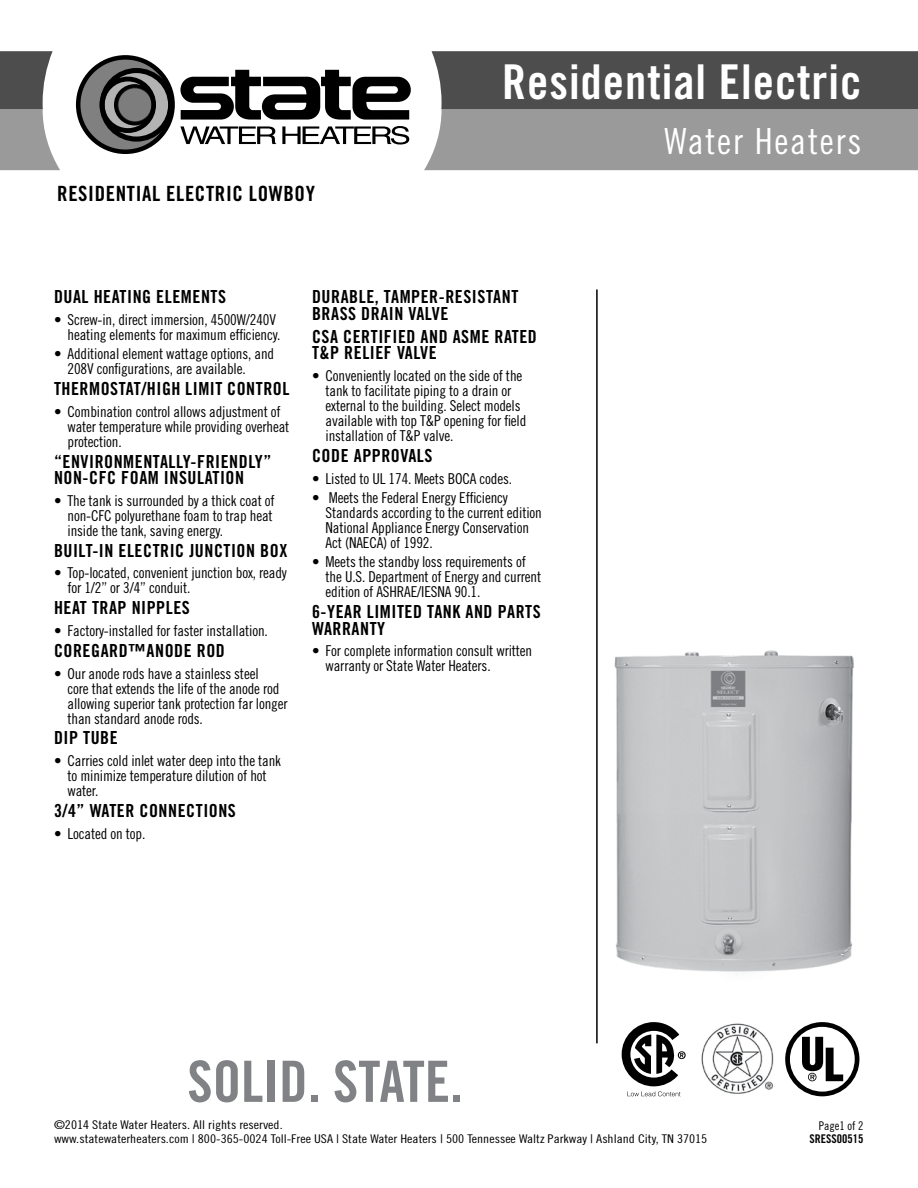
<style>
.page{position:relative;width:918px;height:1188px;background:#fff}
.page>*{position:absolute;margin:0;border:0;box-sizing:border-box;transform-origin:0 0}
.t1{font:57px "Trade Gothic LT Std Bd Cn 20";color:#808285}
.t2{font:48px "Trade Gothic LT Std Bd Cn 20";letter-spacing:.02em;color:#fff}
.t3{font:36px "Trade Gothic LT Std Cn 18";letter-spacing:.05em;color:#fff}
.t4{font:21px "Trade Gothic LT Std Bd Cn 20";letter-spacing:.03em;color:#000}
.t5{font:18px/16.5px "Trade Gothic LT Std Bd Cn 20";letter-spacing:.03em;color:#000}
.t6{font:15px/15px "Trade Gothic LT Std Cn 18";letter-spacing:-.01em;color:#000}
.t7{font:12px/13.5px "Trade Gothic LT Std Cn 18";color:#000;scale:1.14 1}
.t8{font:12px "Trade Gothic LT Std Bd Cn 20";color:#000}
.t9{font:12px "Trade Gothic LT Std Cn 18";color:#000}
</style>
<div class="page">
<svg style="left:0;top:51px;width:60px;height:119px"></svg>
<svg style="left:424px;top:51px;width:494px;height:119px;background:#787878"></svg>
<svg style="left:180px;top:70px;width:231px;height:50px"></svg>
<svg style="left:180px;top:126px;width:96px;height:18px"></svg>
<svg style="left:282px;top:126px;width:127px;height:19px"></svg>
<svg style="left:78px;top:57px;width:96px;height:95px"></svg>
<svg style="left:102px;top:70px;width:69px;height:69px;background:#686868"></svg>
<div style="left:102px;top:70px;width:70px;height:70px;border:2px solid #000;border-radius:50%"></div>
<svg style="left:115px;top:85px;width:39px;height:39px"></svg>
<hr style="left:596px;top:289px;width:2px;height:754px;background:#000">
<img style="left:614px;top:650px;width:240px;height:322px">
<svg style="left:622px;top:1022px;width:64px;height:74px"></svg>
<svg style="left:785px;top:1022px;width:74px;height:74px"></svg>
<img style="left:701px;top:1023px;width:73px;height:71px">
<h3 class="t4" style="left:57px;top:180px;width:259px">RESIDENTIAL ELECTRIC LOWBOY</h3>
<h2 class="t2" style="left:502px;top:53px;width:361px">Residential Electric</h2>
<h3 class="t3" style="left:665px;top:120px;width:198px">Water Heaters</h3>
<p class="t5" style="left:54px;top:288px;width:174px">DUAL HEATING ELEMENTS</p>
<p class="t6" style="left:54px;top:312px;width:228px;text-align:right">• Screw-in, direct immersion, 4500W/240V heating elements for maximum efficiency.</p>
<p class="t6" style="left:68px;top:346px;width:208px;text-indent:-14px">• Additional element wattage options, and<br>208V configurations, are available.</p>
<p class="t5" style="left:54px;top:380px;width:237px">THERMOSTAT/HIGH LIMIT CONTROL</p>
<p class="t6" style="left:68px;top:404px;width:223px;text-indent:-14px">• Combination control allows adjustment of water temperature while providing overheat protection.</p>
<p class="t5" style="left:54px;top:453px;width:219px">“ENVIRONMENTALLY-FRIENDLY”<br>NON-CFC FOAM INSULATION</p>
<p class="t6" style="left:68px;top:493px;width:209px;text-indent:-14px">• The tank is surrounded by a thick coat of non-CFC polyurethane foam to trap heat inside the tank, saving energy.</p>
<p class="t5" style="left:54px;top:542px;width:235px">BUILT-IN ELECTRIC JUNCTION BOX</p>
<p class="t6" style="left:68px;top:565px;width:221px;text-indent:-14px">• Top-located, convenient junction box, ready for 1/2” or 3/4” conduit.</p>
<p class="t5" style="left:54px;top:600px;width:137px">HEAT TRAP NIPPLES</p>
<p class="t6" style="left:54px;top:623px;width:215px">• Factory-installed for faster installation.</p>
<p class="t5" style="left:54px;top:642px;width:172px">COREGARD™ANODE ROD</p>
<p class="t6" style="left:68px;top:666px;width:222px;text-indent:-14px">• Our anode rods have a stainless steel<br>core that extends the life of the anode rod allowing superior tank protection far longer than standard anode rods.</p>
<p class="t5" style="left:54px;top:730px;width:65px">DIP TUBE</p>
<p class="t6" style="left:68px;top:753px;width:215px;text-indent:-14px">• Carries cold inlet water deep into the tank to minimize temperature dilution of hot water.</p>
<p class="t5" style="left:54px;top:802px;width:183px">3/4” WATER CONNECTIONS</p>
<p class="t6" style="left:54px;top:826px;width:93px">• Located on top.</p>
<p class="t5" style="left:312px;top:288px;width:208px">DURABLE, TAMPER-RESISTANT<br>BRASS DRAIN VALVE</p>
<p class="t5" style="left:312px;top:328px;width:226px">CSA CERTIFIED AND ASME RATED<br>T&amp;P RELIEF VALVE</p>
<p class="t6" style="left:326px;top:368px;width:202px;text-indent:-14px">• Conveniently located on the side of the tank to facilitate piping to a drain or external to the building. Select models available with top T&amp;P opening for field installation of T&amp;P valve.</p>
<p class="t5" style="left:312px;top:447px;width:122px">CODE APPROVALS</p>
<p class="t6" style="left:312px;top:471px;width:202px">• Listed to UL 174. Meets BOCA codes.</p>
<p class="t6" style="left:326px;top:490px;width:218px;text-indent:-14px">• Meets the Federal Energy Efficiency Standards according to the current edition National Appliance Energy Conservation Act (NAECA) of 1992.</p>
<p class="t6" style="left:326px;top:554px;width:217px;text-indent:-14px">• Meets the standby loss requirements of the U.S. Department of Energy and current edition of ASHRAE/IESNA 90.1.</p>
<p class="t5" style="left:312px;top:603px;width:230px">6-YEAR LIMITED TANK AND PARTS<br>WARRANTY</p>
<p class="t6" style="left:326px;top:643px;width:208px;text-indent:-14px">• For complete information consult written warranty or State Water Heaters.</p>
<h1 class="t1" style="left:187px;top:1047px;width:277px">SOLID. STATE.</h1>
<p class="t7" style="left:54px;top:1118px;width:575px">©2014 State Water Heaters. All rights reserved.<br>www.statewaterheaters.com | 800-365-0024 Toll-Free USA | State Water Heaters | 500 Tennessee Waltz Parkway | Ashland City, TN 37015</p>
<p class="t9" style="left:819px;top:1119px;width:46px">Page1 of 2</p>
<p class="t8" style="left:810px;top:1132px;width:55px">SRESS00515</p>
</div>
